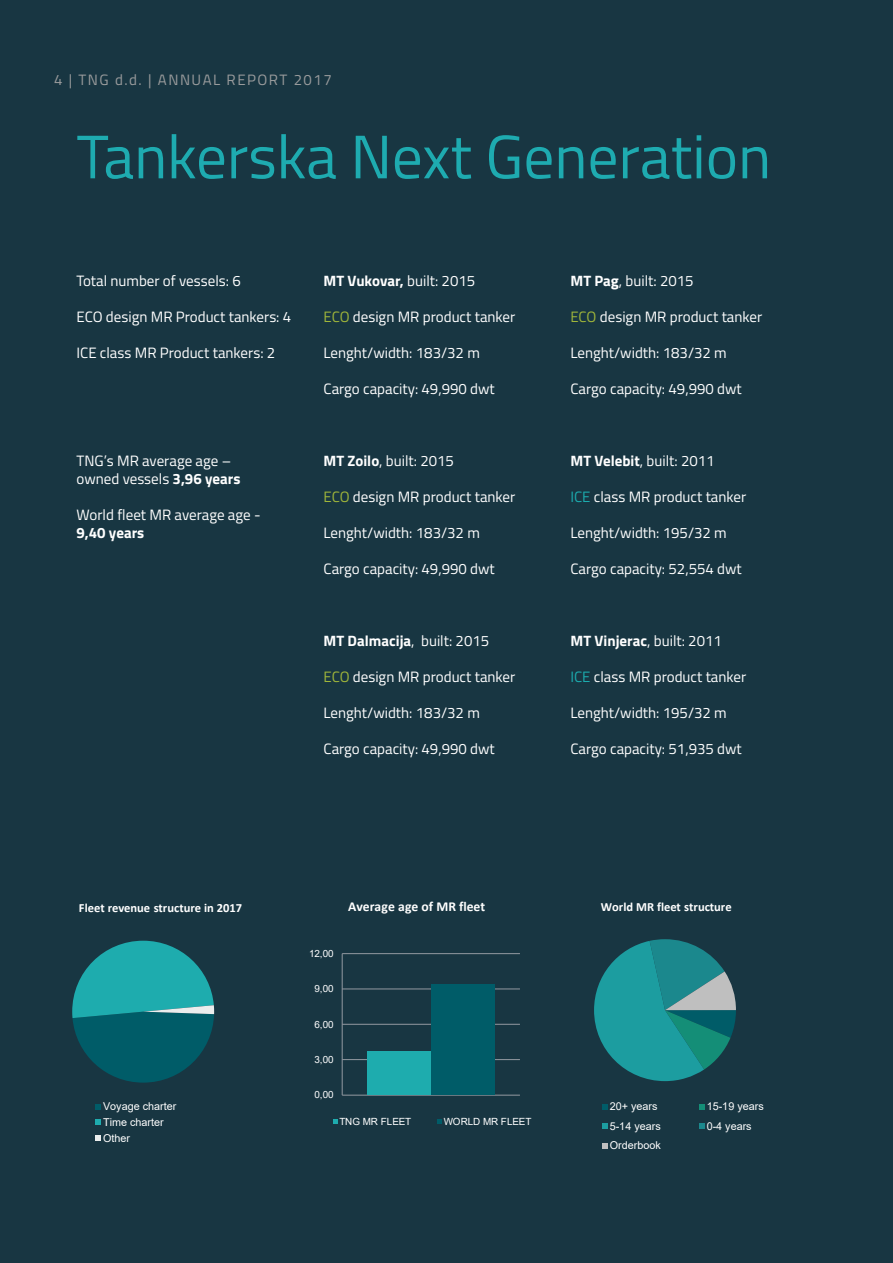
<style>
.page{position:relative;width:893px;height:1263px;background:#183642}
.page>*{position:absolute;margin:0;border:0;box-sizing:border-box;transform-origin:0 0}
.t1{font:61.5px "Titillium Web";color:#1eabb0}
.t2{font:15px/18px "Titillium Web";color:#fff}
.t3{font:700 15px "Titillium Web";color:#fff}
.t4{font:15px "Titillium Web";letter-spacing:.1em;color:#999b9c}
.t5{font:700 13.65px "Calibri";letter-spacing:-.005em;color:#fff}
.t6{font:700 12.6px "Calibri";letter-spacing:-.005em;color:#fff}
.t7{font:10.8px/15.9px "Arial";letter-spacing:.005em;color:#fff}
.t8{font:9.9px "Arial";letter-spacing:-.01em;color:#fff}
.s1{font-weight:700}
.s2{font-weight:400}
.s3{color:#a0b63a}
.s4{color:#1cacaf}
</style>
<div class="page">
<hr style="left:342px;top:1095px;width:178px;height:1px;background:#9399a1">
<hr style="left:342px;top:1059px;width:178px;height:1px;background:#9399a1">
<hr style="left:342px;top:1024px;width:178px;height:1px;background:#9399a1">
<hr style="left:342px;top:988px;width:178px;height:1px;background:#9399a1">
<hr style="left:342px;top:953px;width:178px;height:1px;background:#9399a1">
<div style="left:367px;top:1051px;width:64px;height:44px;background:#1eacae"></div>
<div style="left:431px;top:984px;width:64px;height:111px;background:#005c68"></div>
<hr style="left:342px;top:954px;width:1px;height:141px;background:#9399a1">
<svg style="left:333px;top:1119px;width:5px;height:5px"></svg>
<svg style="left:437px;top:1119px;width:5px;height:5px"></svg>
<svg style="left:594px;top:939px;width:142px;height:142px"></svg>
<svg style="left:602px;top:1104px;width:6px;height:5px"></svg>
<svg style="left:699px;top:1104px;width:6px;height:5px"></svg>
<svg style="left:602px;top:1123px;width:6px;height:6px"></svg>
<svg style="left:699px;top:1123px;width:6px;height:6px"></svg>
<svg style="left:602px;top:1143px;width:6px;height:5px"></svg>
<svg style="left:72px;top:941px;width:142px;height:141px"></svg>
<svg style="left:96px;top:1104px;width:5px;height:5px"></svg>
<svg style="left:96px;top:1120px;width:5px;height:5px"></svg>
<svg style="left:96px;top:1136px;width:5px;height:5px"></svg>
<p class="t4" style="left:54px;top:69px;width:279px">4 | TNG d.d. | ANNUAL REPORT 2017</p>
<h1 class="t1" style="left:77px;top:112px;width:696px">Tankerska Next Generation</h1>
<p class="t2" style="left:77px;top:271px;width:166px">Total number of vessels: 6</p>
<p class="t2" style="left:77px;top:307px;width:216px">ECO design MR Product tankers: 4</p>
<p class="t2" style="left:77px;top:343px;width:200px">ICE class MR Product tankers: 2</p>
<p class="t2" style="left:77px;top:451px;width:165px">TNG’s MR average age – owned vessels <span class="s1">3,96 years</span></p>
<p class="t2" style="left:77px;top:505px;width:186px">World fleet MR average age -</p>
<p class="t3" style="left:77px;top:522px;width:69px">9,40 years</p>
<p class="t3" style="left:323px;top:270px;width:153px">MT Vukovar, <span class="s2">built: 2015</span></p>
<p class="t2" style="left:323px;top:307px;width:193px"><span class="s3">ECO</span> design MR product tanker</p>
<p class="t2" style="left:323px;top:343px;width:158px">Lenght/width: 183/32 m</p>
<p class="t2" style="left:323px;top:379px;width:173px">Cargo capacity: 49,990 dwt</p>
<p class="t2" style="left:323px;top:451px;width:132px"><span class="s1">MT Zoilo</span>, built: 2015</p>
<p class="t2" style="left:323px;top:487px;width:193px"><span class="s3">ECO</span> design MR product tanker</p>
<p class="t2" style="left:323px;top:523px;width:158px">Lenght/width: 183/32 m</p>
<p class="t2" style="left:323px;top:559px;width:173px">Cargo capacity: 49,990 dwt</p>
<p class="t3" style="left:323px;top:630px;width:167px">MT Dalmacija<span class="s2">, built: 2015</span></p>
<p class="t2" style="left:323px;top:667px;width:193px"><span class="s3">ECO</span> design MR product tanker</p>
<p class="t2" style="left:323px;top:703px;width:158px">Lenght/width: 183/32 m</p>
<p class="t2" style="left:323px;top:739px;width:173px">Cargo capacity: 49,990 dwt</p>
<p class="t2" style="left:570px;top:271px;width:125px"><span class="s1">MT Pag</span>, built: 2015</p>
<p class="t2" style="left:570px;top:307px;width:193px"><span class="s3">ECO</span> design MR product tanker</p>
<p class="t2" style="left:570px;top:343px;width:158px">Lenght/width: 183/32 m</p>
<p class="t2" style="left:570px;top:379px;width:173px">Cargo capacity: 49,990 dwt</p>
<p class="t2" style="left:570px;top:451px;width:146px"><span class="s1">MT Velebit</span>, built: 2011</p>
<p class="t2" style="left:570px;top:487px;width:177px"><span class="s4">ICE</span> class MR product tanker</p>
<p class="t2" style="left:570px;top:523px;width:158px">Lenght/width: 195/32 m</p>
<p class="t2" style="left:570px;top:559px;width:173px">Cargo capacity: 52,554 dwt</p>
<p class="t2" style="left:570px;top:631px;width:153px"><span class="s1">MT Vinjerac</span>, built: 2011</p>
<p class="t2" style="left:570px;top:667px;width:177px"><span class="s4">ICE</span> class MR product tanker</p>
<p class="t2" style="left:570px;top:703px;width:158px">Lenght/width: 195/32 m</p>
<p class="t2" style="left:570px;top:739px;width:173px">Cargo capacity: 51,935 dwt</p>
<p class="t6" style="left:79px;top:899px;width:165px">Fleet revenue structure in 2017</p>
<p class="t7" style="left:103px;top:1098px;width:75px">Voyage charter<br>Time charter<br>Other</p>
<p class="t8" style="left:309px;top:946px;width:26px">12,00</p>
<p class="t8" style="left:315px;top:982px;width:21px">9,00</p>
<p class="t8" style="left:315px;top:1017px;width:21px">6,00</p>
<p class="t8" style="left:315px;top:1052px;width:21px">3,00</p>
<p class="t8" style="left:315px;top:1088px;width:21px">0,00</p>
<p class="t5" style="left:348px;top:897px;width:138px">Average age of MR fleet</p>
<p class="t8" style="left:339px;top:1115px;width:73px">TNG MR FLEET</p>
<p class="t8" style="left:444px;top:1115px;width:89px">WORLD MR FLEET</p>
<p class="t6" style="left:601px;top:898px;width:132px">World MR fleet structure</p>
<p class="t7" style="left:610px;top:1098px;width:49px">20+ years</p>
<p class="t7" style="left:707px;top:1098px;width:59px">15-19 years</p>
<p class="t7" style="left:610px;top:1118px;width:52px">5-14 years</p>
<p class="t7" style="left:707px;top:1118px;width:46px">0-4 years</p>
<p class="t7" style="left:610px;top:1137px;width:52px">Orderbook</p>
</div>
